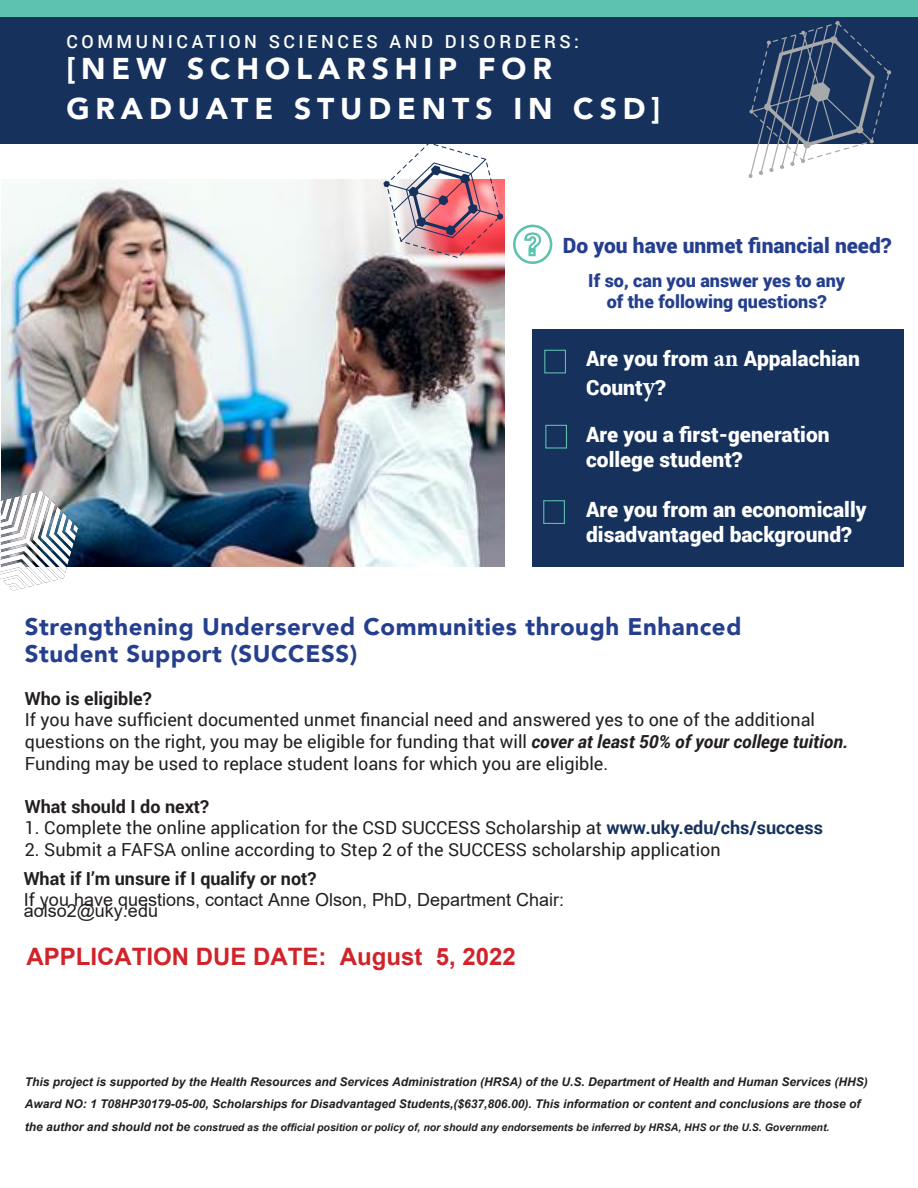
<style>
.page{position:relative;width:918px;height:1188px;background:#fff}
.page>*{position:absolute;margin:0;border:0;box-sizing:border-box;transform-origin:0 0}
.Avenir_Header{font:900 30px/40.5px "Avenir";letter-spacing:.195em;color:#fff}
.Blue_Header{font:900 24px/27px "Avenir";letter-spacing:.025em;color:#253f8e}
.PARAGRAPH{font:700 24px "Arial";color:#d1232a}
.PARAGRAPH-2{font:900 21px/25.2px "Roboto";color:#fff}
.PARAGRAPH-3{font:900 21px "Roboto";color:#253f8e}
.PARAGRAPH-4{font:18px/21.6px "Roboto";color:#231f20}
.PARAGRAPH-5{font:18px/21.6px "Arial";color:#231f20}
.PARAGRAPH-6{font:900 18px/21.6px "Roboto";color:#253f8e;text-align:center}
.Roboto_SubHead{font:500 18px "Roboto";letter-spacing:.195em;color:#fff}
.PARAGRAPH-7{font:700 18px "Roboto";color:#231f20}
.PARAGRAPH-8{font:italic 700 12px/22px "Arial";color:#231f20}
.PARAGRAPH-9{font:italic 700 10.5px "Arial";color:#231f20}
.s1{font-family:"Minion Pro";font-weight:700;font-size:24px}
.s2{font-family:"Minion Pro";font-weight:700;font-size:27px}
.s3{font-weight:700;font-style:italic}
.s4{font-weight:700;color:#16325c}
.s5{font-family:"Roboto";font-weight:700}
.s6{font-family:"Roboto"}
.s7{font-size:12px}
</style>
<div class="page">
<img style="left:1px;top:180px;width:503px;height:386px">
<div style="left:0;top:0;width:918px;height:17px;background:#5cc3b1"></div>
<div style="left:0;top:17px;width:918px;height:127px;background:#16325c"></div>
<svg style="left:383px;top:144px;width:120px;height:114px"></svg>
<img style="left:0;top:486px;width:81px;height:105px">
<img style="left:748px;top:22px;width:144px;height:156px">
<svg style="left:524px;top:232px;width:18px;height:25px"></svg>
<div style="left:513px;top:225px;width:39px;height:39px;border:3px solid #5cc3b1;border-radius:50%"></div>
<div style="left:532px;top:329px;width:372px;height:237px;background:#16325c"></div>
<div style="left:544px;top:350px;width:22px;height:23px;border:1px solid #5cc3b1"></div>
<div style="left:545px;top:425px;width:22px;height:24px;border:1px solid #5cc3b1"></div>
<div style="left:543px;top:500px;width:22px;height:24px;border:1px solid #5cc3b1"></div>
<p class="Roboto_SubHead" style="left:66px;top:29px;width:514px">COMMUNICATION SCIENCES AND DISORDERS:</p>
<p class="Avenir_Header" style="left:66px;top:47px;width:596px">[NEW SCHOLARSHIP FOR<br>GRADUATE STUDENTS IN CSD]</p>
<p class="PARAGRAPH-3" style="left:563px;top:231px;width:330px">Do you have unmet financial need?</p>
<p class="PARAGRAPH-6" style="left:588px;top:269px;width:258px">If so, can you answer yes to any of the following questions?</p>
<p class="PARAGRAPH-2" style="left:586px;top:343px;width:275px;line-height:28.8px">Are you from <span class="s1">an</span> Appalachian<br>Count<span class="s2">y</span>?</p>
<p class="PARAGRAPH-2" style="left:586px;top:421px;width:245px">Are you a first-generation college student?</p>
<p class="PARAGRAPH-2" style="left:586px;top:496px;width:282px">Are you from an economically disadvantaged background?</p>
<p class="Blue_Header" style="left:25px;top:613px;width:718px">Strengthening Underserved Communities through Enhanced<br>Student Support (SUCCESS)</p>
<p class="PARAGRAPH-7" style="left:25px;top:686px;width:128px">Who is eligible?</p>
<p class="PARAGRAPH-4" style="left:25px;top:709px;width:825px">If you have sufficient documented unmet financial need and answered yes to one of the additional questions on the right, you may be eligible for funding that will <span class="s3">cover at least 50% of your college tuition.<br></span>Funding may be used to replace student loans for which you are eligible.</p>
<p class="PARAGRAPH-7" style="left:25px;top:794px;width:186px">What should I do next?</p>
<p class="PARAGRAPH-4" style="left:25px;top:817px;width:800px">1. Complete the online application for the CSD SUCCESS Scholarship at <span class="s4">www.uky.edu/chs/success</span></p>
<p class="PARAGRAPH-4" style="left:25px;top:838px;width:697px">2. Submit a FAFSA online according to Step 2 of the SUCCESS scholarship application</p>
<p class="PARAGRAPH-5" style="left:24px;top:867px;width:542px"><span class="s5">What if I’m unsure if I qualify or not?<br></span><span class="s6">If</span> you have questions, contact Anne Olson, PhD, Department Chair:</p>
<p class="PARAGRAPH-5" style="left:24px;top:900px;width:136px">aolso2@uky.edu</p>
<p class="PARAGRAPH" style="left:27px;top:940px;width:491px">APPLICATION DUE DATE: August 5, 2022</p>
<p class="PARAGRAPH-8" style="left:25px;top:1072px;width:844px">This project is supported by the Health Resources and Services Administration (HRSA) of the U.S. Department of Health and Human Services (HHS)<br>Award NO: 1 T08HP30179-05-00, Scholarships for Disadvantaged Students,($637,806.00). This information or content and conclusions are those of</p>
<p class="PARAGRAPH-9" style="left:25px;top:1120px;width:806px"><span class="s7">the author and should not be</span> construed as the official position or policy of, nor should any endorsements be inferred by HRSA, HHS or the U.S. Government.</p>
</div>
